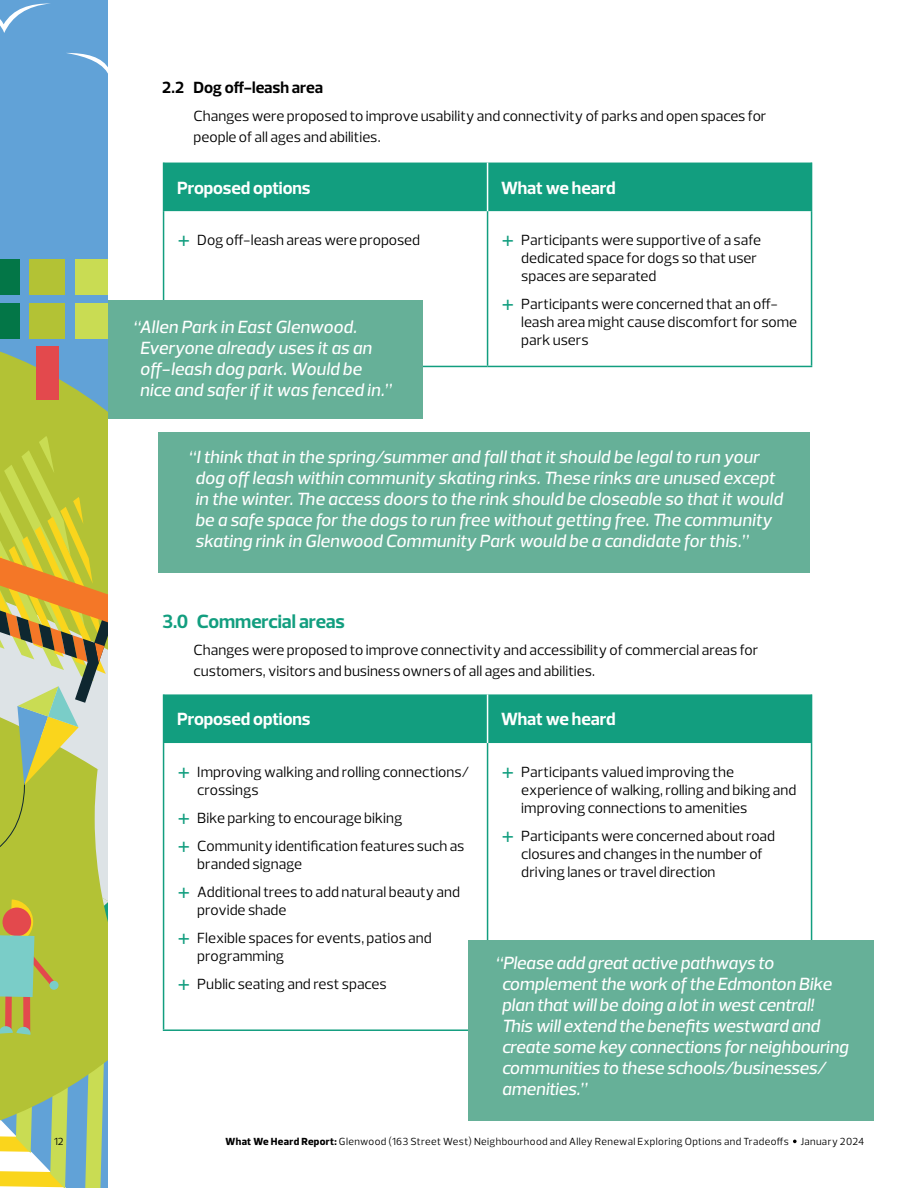
<style>
.page{position:relative;width:918px;height:1188px;background:#fff}
.page>*{position:absolute;margin:0;border:0;box-sizing:border-box;transform-origin:0 0}
.t1{font:700 19.5px "Prelo";letter-spacing:-.005em;color:#129e7f}
.t2{font:italic 500 18px/21px "Prelo";color:#fff}
.t3{font:700 18px "Prelo";letter-spacing:-.01em;color:#fff}
.t4{font:700 16.5px "Prelo";letter-spacing:-.005em;color:#000}
.t5{font:15px/18px "Prelo";color:#000}
.t6{font:10.5px "Prelo";letter-spacing:.035em;color:#000}
.s1{font-size:27px;color:#129e7f}
.s2{font-weight:800}
</style>
<div class="page">
<svg style="left:793px;top:1140px;width:4px;height:3px"></svg>
<div style="left:164px;top:163px;width:647px;height:48px;background:#129e7f"></div>
<hr style="left:487px;top:211px;width:1px;height:155px;background:#129e7f">
<hr style="left:487px;top:163px;width:1px;height:48px;background:#fff">
<hr style="left:811px;top:163px;width:1px;height:48px;background:#129e7f">
<hr style="left:811px;top:211px;width:1px;height:155px;background:#129e7f">
<hr style="left:163px;top:366px;width:325px;height:1px;background:#129e7f">
<hr style="left:488px;top:366px;width:324px;height:1px;background:#129e7f">
<hr style="left:163px;top:163px;width:1px;height:48px;background:#129e7f">
<hr style="left:163px;top:211px;width:1px;height:155px;background:#129e7f">
<div style="left:158px;top:432px;width:652px;height:140px;background:#66b098"></div>
<div style="left:54px;top:300px;width:369px;height:119px;background:#66b098"></div>
<div style="left:164px;top:694px;width:647px;height:49px;background:#129e7f"></div>
<hr style="left:487px;top:743px;width:1px;height:286px;background:#129e7f">
<hr style="left:487px;top:694px;width:1px;height:49px;background:#fff">
<hr style="left:811px;top:694px;width:1px;height:49px;background:#129e7f">
<hr style="left:811px;top:743px;width:1px;height:286px;background:#129e7f">
<hr style="left:163px;top:1029px;width:325px;height:2px;background:#129e7f">
<hr style="left:163px;top:694px;width:1px;height:49px;background:#129e7f">
<hr style="left:163px;top:743px;width:1px;height:286px;background:#129e7f">
<div style="left:468px;top:940px;width:405px;height:180px;background:#66b098"></div>
<div style="left:0;top:0;width:108px;height:326px;background:#61a2d7"></div>
<svg style="left:0;top:326px;width:108px;height:110px;background:#91b476"></svg>
<svg style="left:0;top:3px;width:51px;height:30px;background:#75addc"></svg>
<svg style="left:66px;top:53px;width:42px;height:25px"></svg>
<div style="left:0;top:259px;width:20px;height:35px;background:#037647"></div>
<div style="left:30px;top:259px;width:35px;height:35px;background:#b3c235"></div>
<div style="left:75px;top:259px;width:33px;height:35px;background:#c9dc53"></div>
<div style="left:0;top:304px;width:20px;height:35px;background:#037647"></div>
<div style="left:30px;top:304px;width:35px;height:35px;background:#b3c235"></div>
<div style="left:75px;top:304px;width:33px;height:35px;background:#c9dc53"></div>
<div style="left:36px;top:346px;width:23px;height:54px;background:#e3494d"></div>
<svg style="left:0;top:436px;width:108px;height:752px;background:#b8bf5a"></svg>
<p class="t6" style="left:54px;top:1135px;width:11px">12</p>
<p class="t4" style="left:162px;top:78px;width:163px">2.2 Dog off-leash area</p>
<p class="t5" style="left:194px;top:106px;width:575px;line-height:21px">Changes were proposed to improve usability and connectivity of parks and open spaces for people of all ages and abilities.</p>
<p class="t3" style="left:177px;top:176px;width:135px">Proposed options</p>
<p class="t3" style="left:501px;top:176px;width:116px">What we heard</p>
<p class="t5" style="left:177px;top:231px;width:245px"><span class="s1">+</span> Dog off-leash areas were proposed</p>
<p class="t5" style="left:521px;top:231px;width:241px;text-indent:-20px"><span class="s1">+</span> Participants were supportive of a safe dedicated space for dogs so that user spaces are separated</p>
<p class="t5" style="left:521px;top:295px;width:277px;text-indent:-20px"><span class="s1">+</span> Participants were concerned that an off&shy;leash area might cause discomfort for some park users</p>
<p class="t2" style="left:140px;top:316px;width:253px;text-indent:-7px">“Allen Park in East Glenwood.<br>Everyone already uses it as an off-leash dog park. Would be nice and safer if it was fenced in.”</p>
<p class="t2" style="left:195px;top:446px;width:589px;text-indent:-7px">“I think that in the spring/summer and fall that it should be legal to run your dog off leash within community skating rinks. These rinks are unused except in the winter. The access doors to the rink should be closeable so that it would be a safe space for the dogs to run free without getting free. The community skating rink in Glenwood Community Park would be a candidate for this.”</p>
<h1 class="t1" style="left:162px;top:609px;width:184px">3.0 Commercial areas</h1>
<p class="t5" style="left:194px;top:640px;width:566px;line-height:21px">Changes were proposed to improve connectivity and accessibility of commercial areas for customers, visitors and business owners of all ages and abilities.</p>
<p class="t3" style="left:177px;top:708px;width:135px">Proposed options</p>
<p class="t3" style="left:501px;top:708px;width:116px">What we heard</p>
<p class="t5" style="left:197px;top:763px;width:274px;text-indent:-20px"><span class="s1">+</span> Improving walking and rolling connections/ crossings</p>
<p class="t5" style="left:177px;top:804px;width:289px;line-height:28px"><span class="s1">+</span> Bike parking to encourage biking<br><span class="s1">+</span> Community identification features such as</p>
<p class="t5" style="left:177px;top:850px;width:285px;line-height:28px;text-indent:20px">branded signage<br><span class="s1">+</span> Additional trees to add natural beauty and</p>
<p class="t5" style="left:177px;top:896px;width:256px;line-height:28px;text-indent:20px">provide shade<br><span class="s1">+</span> Flexible spaces for events, patios and</p>
<p class="t5" style="left:177px;top:942px;width:211px;line-height:28px;text-indent:20px">programming<br><span class="s1">+</span> Public seating and rest spaces</p>
<p class="t5" style="left:521px;top:763px;width:277px;text-indent:-20px"><span class="s1">+</span> Participants valued improving the experience of walking, rolling and biking and improving connections to amenities</p>
<p class="t5" style="left:521px;top:827px;width:255px;text-indent:-20px"><span class="s1">+</span> Participants were concerned about road closures and changes in the number of driving lanes or travel direction</p>
<p class="t2" style="left:502px;top:952px;width:348px;text-indent:-7px">“Please add great active pathways to complement the work of the Edmonton Bike plan that will be doing a lot in west central!<br>This will extend the benefits westward and create some key connections for neighbouring communities to these schools/businesses/ amenities.”</p>
<p class="t6" style="left:226px;top:1135px;width:640px"><span class="s2">What We Heard Report:</span> Glenwood (163 Street West) Neighbourhood and Alley Renewal Exploring Options and Tradeoffs January 2024</p>
</div>
